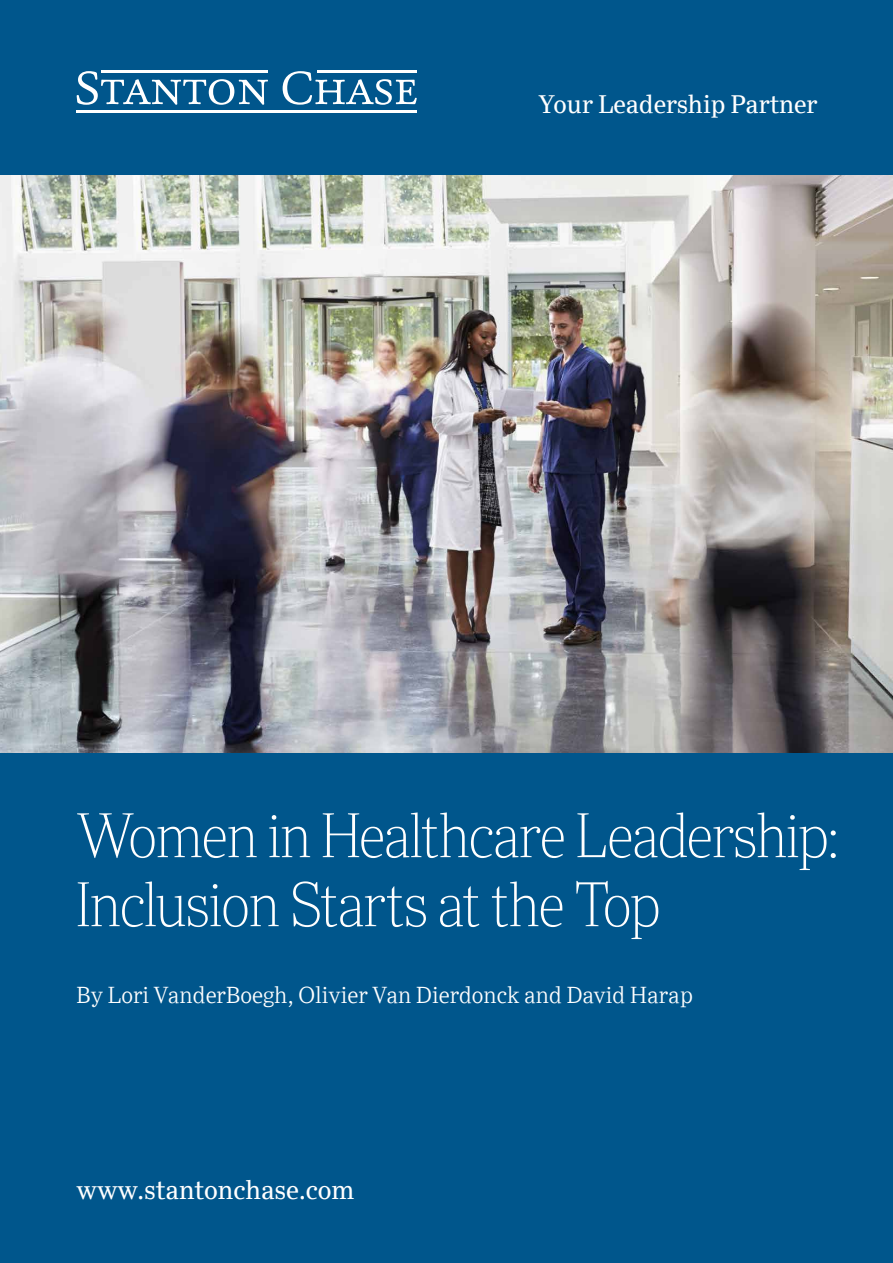
<style>
.page{position:relative;width:893px;height:1263px;background:#fff}
.page>*{position:absolute;margin:0;border:0;box-sizing:border-box;transform-origin:0 0}
.t1{font:100 60px/69px "Ysobel Display Std";color:#fff}
.t2{font:25.5px "Ysobel Std";color:#fff}
.t3{font:24.75px "Ysobel Std";color:#fff}
.t4{font:300 22.5px "Ysobel Std";color:#fff}
</style>
<div class="page">
<div style="left:0;top:753px;width:893px;height:510px;background:#00568c"></div>
<img style="left:0;top:174px;width:893px;height:579px">
<div style="left:0;top:0;width:893px;height:174px;background:#00568c"></div>
<svg style="left:77px;top:71px;width:191px;height:34px"></svg>
<svg style="left:283px;top:71px;width:134px;height:34px"></svg>
<hr style="left:77px;top:111px;width:340px;height:2px;background:#fff">
<hr style="left:101px;top:71px;width:167px;height:2px;background:#fff">
<hr style="left:318px;top:71px;width:99px;height:2px;background:#fff">
<p class="t3" style="left:539px;top:89px;width:280px">Your Leadership Partner</p>
<p class="t1" style="left:77px;top:801px;width:763px">Women in Healthcare Leadership:<br>Inclusion Starts at the Top</p>
<p class="t4" style="left:77px;top:981px;width:618px">By Lori VanderBoegh, Olivier Van Dierdonck and David Harap</p>
<p class="t2" style="left:77px;top:1174px;width:280px">www.stantonchase.com</p>
</div>
